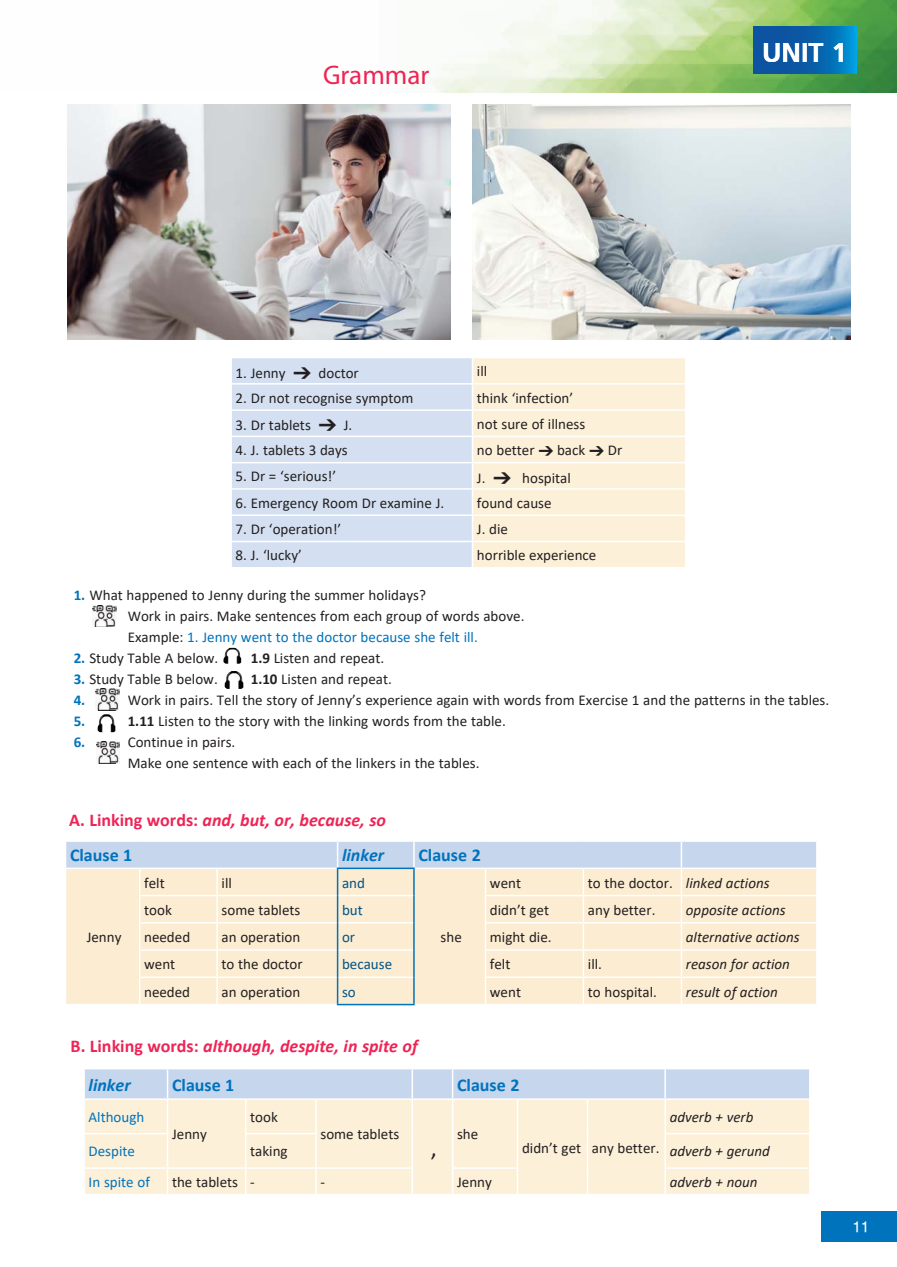
<style>
.page{position:relative;width:897px;height:1267px;background:#fff}
.page>*{position:absolute;margin:0;border:0;box-sizing:border-box;transform-origin:0 0}
.t1{font:27px "Myriad Pro";color:#ee2455}
.t2{font:700 27px "PF Catalog";color:#fff}
.t3{font:24px "Calibri";color:#231f20}
.t4{font:italic 700 18px "Calibri";color:#ee2455}
.t5{font:700 18px "Calibri";color:#0073bd}
.t6{font:italic 700 18px "Calibri";color:#0073bd}
.t7{font:15px/21px "Calibri";color:#231f20}
.t8{font:italic 15px "Calibri";color:#231f20}
.t9{font:15px "Calibri";color:#0073bd}
.t10{font:15px "Calibri";color:#005586}
.t11{font:700 15px "Calibri";color:#0073bd}
.t12{font:15px "UB Helvetica";color:#fff}
.s1{font-weight:700;color:#0073bd}
.s2{color:#0073bd}
.s3{font-weight:700}
.s4{font-style:normal}
</style>
<div class="page">
<img style="left:430px;top:0;width:466px;height:92px">
<svg style="left:753px;top:26px;width:103px;height:48px;background:#0764ae"></svg>
<div style="left:821px;top:1211px;width:75px;height:30px;background:#0073bd"></div>
<img style="left:67px;top:104px;width:383px;height:235px">
<img style="left:472px;top:104px;width:378px;height:235px">
<div style="left:232px;top:358px;width:239px;height:209px;background:#d4e0f1"></div>
<hr style="left:230px;top:383px;width:242px;height:1px;background:#fff">
<hr style="left:230px;top:409px;width:242px;height:2px;background:#fff">
<hr style="left:230px;top:435px;width:242px;height:2px;background:#fff">
<hr style="left:230px;top:462px;width:242px;height:1px;background:#fff">
<hr style="left:230px;top:488px;width:242px;height:1px;background:#fff">
<hr style="left:230px;top:514px;width:242px;height:2px;background:#fff">
<hr style="left:230px;top:540px;width:242px;height:2px;background:#fff">
<img style="left:223px;top:648px;width:18px;height:15px">
<img style="left:225px;top:671px;width:18px;height:18px">
<img style="left:98px;top:714px;width:17px;height:18px">
<img style="left:93px;top:605px;width:23px;height:22px">
<img style="left:96px;top:688px;width:23px;height:22px">
<img style="left:97px;top:741px;width:22px;height:22px">
<svg style="left:66px;top:841px;width:751px;height:162px;background:#f1e8d8"></svg>
<hr style="left:337px;top:1003px;width:77px;height:2px;background:#0073bd">
<div style="left:85px;top:1100px;width:723px;height:93px;background:#fcf0d9"></div>
<div style="left:84px;top:1069px;width:724px;height:29px;background:#c6d6ed"></div>
<hr style="left:167px;top:1099px;width:1px;height:33px;background:#fff">
<hr style="left:245px;top:1099px;width:1px;height:33px;background:#fff">
<hr style="left:315px;top:1099px;width:1px;height:33px;background:#fff">
<hr style="left:411px;top:1099px;width:2px;height:34px;background:#fff">
<hr style="left:452px;top:1099px;width:1px;height:34px;background:#fff">
<hr style="left:516px;top:1099px;width:2px;height:34px;background:#fff">
<hr style="left:586px;top:1099px;width:2px;height:34px;background:#fff">
<hr style="left:664px;top:1099px;width:1px;height:33px;background:#fff">
<hr style="left:83px;top:1132px;width:85px;height:2px;background:#fff">
<hr style="left:167px;top:1134px;width:1px;height:33px;background:#fff">
<hr style="left:245px;top:1132px;width:71px;height:2px;background:#fff">
<hr style="left:245px;top:1134px;width:1px;height:33px;background:#fff">
<hr style="left:315px;top:1134px;width:1px;height:33px;background:#fff">
<hr style="left:411px;top:1133px;width:2px;height:34px;background:#fff">
<hr style="left:452px;top:1133px;width:1px;height:34px;background:#fff">
<hr style="left:516px;top:1133px;width:2px;height:34px;background:#fff">
<hr style="left:586px;top:1133px;width:2px;height:34px;background:#fff">
<hr style="left:664px;top:1132px;width:146px;height:2px;background:#fff">
<hr style="left:664px;top:1134px;width:1px;height:33px;background:#fff">
<hr style="left:83px;top:1167px;width:84px;height:1px;background:#fff">
<hr style="left:167px;top:1167px;width:79px;height:1px;background:#fff">
<svg style="left:167px;top:1168px;width:1px;height:25px"></svg>
<hr style="left:246px;top:1167px;width:70px;height:1px;background:#fff">
<svg style="left:245px;top:1168px;width:1px;height:25px"></svg>
<hr style="left:316px;top:1167px;width:97px;height:1px;background:#fff">
<svg style="left:315px;top:1168px;width:1px;height:25px"></svg>
<hr style="left:411px;top:1168px;width:2px;height:25px;background:#fff">
<hr style="left:452px;top:1167px;width:66px;height:1px;background:#fff">
<svg style="left:452px;top:1168px;width:1px;height:25px"></svg>
<hr style="left:516px;top:1168px;width:2px;height:25px;background:#fff">
<hr style="left:586px;top:1167px;width:2px;height:26px;background:#fff">
<hr style="left:664px;top:1167px;width:146px;height:1px;background:#fff">
<svg style="left:664px;top:1168px;width:1px;height:25px"></svg>
<svg style="left:294px;top:366px;width:17px;height:12px"></svg>
<svg style="left:319px;top:419px;width:17px;height:12px"></svg>
<svg style="left:473px;top:358px;width:212px;height:209px;background:#fcf0da"></svg>
<h1 class="t1" style="left:323px;top:58px;width:108px">Grammar</h1>
<h1 class="t2" style="left:762px;top:37px;width:86px">UNIT 1</h1>
<p class="t7" style="left:235px;top:361px;width:51px">1. Jenny</p>
<p class="t7" style="left:318px;top:361px;width:42px">doctor</p>
<p class="t7" style="left:477px;top:360px;width:12px">ill</p>
<p class="t7" style="left:235px;top:387px;width:179px">2. Dr not recognise symptom</p>
<p class="t7" style="left:477px;top:387px;width:98px">think ‘infection’</p>
<p class="t7" style="left:235px;top:414px;width:77px">3. Dr tablets</p>
<p class="t7" style="left:344px;top:414px;width:10px">J.</p>
<p class="t7" style="left:477px;top:413px;width:110px">not sure of illness</p>
<p class="t7" style="left:235px;top:439px;width:114px">4. J. tablets 3 days</p>
<p class="t7" style="left:477px;top:439px;width:59px">no better</p>
<p class="t7" style="left:557px;top:439px;width:30px">back</p>
<p class="t7" style="left:607px;top:439px;width:16px">Dr</p>
<p class="t7" style="left:235px;top:465px;width:102px">5. Dr = ‘serious!’</p>
<p class="t7" style="left:477px;top:467px;width:10px">J.</p>
<p class="t7" style="left:522px;top:467px;width:50px">hospital</p>
<p class="t7" style="left:235px;top:492px;width:210px">6. Emergency Room Dr examine J.</p>
<p class="t7" style="left:477px;top:492px;width:76px">found cause</p>
<p class="t7" style="left:235px;top:518px;width:107px">7. Dr ‘operation!’</p>
<p class="t7" style="left:477px;top:518px;width:33px">J. die</p>
<p class="t7" style="left:235px;top:544px;width:68px">8. J. ‘lucky’</p>
<p class="t7" style="left:477px;top:544px;width:121px">horrible experience</p>
<p class="t7" style="left:128px;top:584px;width:398px;text-indent:-54px"><span class="s1">1.</span> What happened to Jenny during the summer holidays?<br>Work in pairs. Make sentences from each group of words above.<br>Example: <span class="s2">1. Jenny went to the doctor because she felt ill.</span></p>
<p class="t7" style="left:74px;top:647px;width:146px"><span class="s1">2.</span> Study Table A below.</p>
<p class="t7" style="left:251px;top:647px;width:135px"><span class="s3">1.9</span> Listen and repeat.</p>
<p class="t7" style="left:74px;top:668px;width:146px"><span class="s1">3.</span> Study Table B below.</p>
<p class="t7" style="left:251px;top:668px;width:142px"><span class="s3">1.10</span> Listen and repeat.</p>
<p class="t11" style="left:74px;top:689px;width:13px">4.</p>
<p class="t7" style="left:128px;top:689px;width:703px">Work in pairs. Tell the story of Jenny’s experience again with words from Exercise 1 and the patterns in the tables.</p>
<p class="t11" style="left:74px;top:710px;width:13px">5.</p>
<p class="t7" style="left:128px;top:710px;width:379px"><span class="s3">1.11</span> Listen to the story with the linking words from the table.</p>
<p class="t11" style="left:74px;top:731px;width:13px">6.</p>
<p class="t7" style="left:128px;top:731px;width:353px">Continue in pairs.<br>Make one sentence with each of the linkers in the tables.</p>
<p class="t4" style="left:69px;top:806px;width:318px"><span class="s4">A. Linking words:</span> and, but, or, because, so</p>
<p class="t5" style="left:70px;top:842px;width:64px">Clause 1</p>
<p class="t6" style="left:342px;top:842px;width:44px">linker</p>
<p class="t5" style="left:418px;top:842px;width:64px">Clause 2</p>
<p class="t7" style="left:144px;top:871px;width:22px">felt</p>
<p class="t7" style="left:221px;top:871px;width:12px">ill</p>
<p class="t10" style="left:342px;top:872px;width:24px">and</p>
<p class="t7" style="left:490px;top:871px;width:33px">went</p>
<p class="t8" style="left:588px;top:872px;width:183px"><span class="s4">to the doctor.</span> linked actions</p>
<p class="t7" style="left:87px;top:926px;width:36px">Jenny</p>
<p class="t7" style="left:144px;top:898px;width:29px">took</p>
<p class="t7" style="left:221px;top:898px;width:80px">some tablets</p>
<p class="t10" style="left:342px;top:899px;width:22px">but</p>
<p class="t7" style="left:490px;top:898px;width:61px">didn’t get</p>
<p class="t7" style="left:588px;top:898px;width:69px">any better.</p>
<p class="t8" style="left:685px;top:899px;width:101px">opposite actions</p>
<p class="t7" style="left:144px;top:926px;width:48px">needed</p>
<p class="t7" style="left:221px;top:926px;width:80px">an operation</p>
<p class="t10" style="left:342px;top:926px;width:15px">or</p>
<p class="t7" style="left:490px;top:926px;width:63px">might die.</p>
<p class="t8" style="left:685px;top:926px;width:115px">alternative actions</p>
<p class="t7" style="left:144px;top:953px;width:33px">went</p>
<p class="t7" style="left:221px;top:953px;width:83px">to the doctor</p>
<p class="t10" style="left:342px;top:953px;width:52px">because</p>
<p class="t7" style="left:490px;top:953px;width:22px">felt</p>
<p class="t7" style="left:588px;top:953px;width:16px">ill.</p>
<p class="t8" style="left:685px;top:953px;width:105px">reason for action</p>
<p class="t7" style="left:144px;top:980px;width:48px">needed</p>
<p class="t7" style="left:221px;top:980px;width:80px">an operation</p>
<p class="t10" style="left:342px;top:981px;width:15px">so</p>
<p class="t7" style="left:490px;top:980px;width:33px">went</p>
<p class="t7" style="left:588px;top:980px;width:71px">to hospital.</p>
<p class="t8" style="left:685px;top:981px;width:93px">result of action</p>
<p class="t7" style="left:440px;top:926px;width:23px">she</p>
<p class="t4" style="left:71px;top:1033px;width:349px"><span class="s4">B. Linking words:</span> although, despite, in spite of</p>
<p class="t6" style="left:89px;top:1071px;width:44px">linker</p>
<p class="t5" style="left:172px;top:1071px;width:64px">Clause 1</p>
<p class="t5" style="left:457px;top:1071px;width:64px">Clause 2</p>
<p class="t9" style="left:89px;top:1106px;width:57px">Although</p>
<p class="t7" style="left:172px;top:1123px;width:36px">Jenny</p>
<p class="t8" style="left:669px;top:1106px;width:85px">adverb + verb</p>
<p class="t7" style="left:250px;top:1106px;width:29px">took</p>
<p class="t7" style="left:457px;top:1123px;width:23px">she</p>
<p class="t7" style="left:320px;top:1123px;width:80px">some tablets</p>
<p class="t7" style="left:522px;top:1136px;width:139px">didn’t get any better.</p>
<p class="t9" style="left:89px;top:1140px;width:48px">Despite</p>
<p class="t7" style="left:250px;top:1140px;width:39px">taking</p>
<p class="t8" style="left:669px;top:1140px;width:102px">adverb + gerund</p>
<p class="t9" style="left:89px;top:1171px;width:63px">In spite of</p>
<p class="t7" style="left:172px;top:1170px;width:84px">the tablets -</p>
<p class="t7" style="left:320px;top:1170px;width:6px">-</p>
<p class="t7" style="left:457px;top:1170px;width:36px">Jenny</p>
<p class="t8" style="left:669px;top:1171px;width:89px">adverb + noun</p>
<h2 class="t3" style="left:431px;top:1131px;width:7px">,</h2>
<p class="t12" style="left:852px;top:1218px;width:18px">11</p>
</div>
